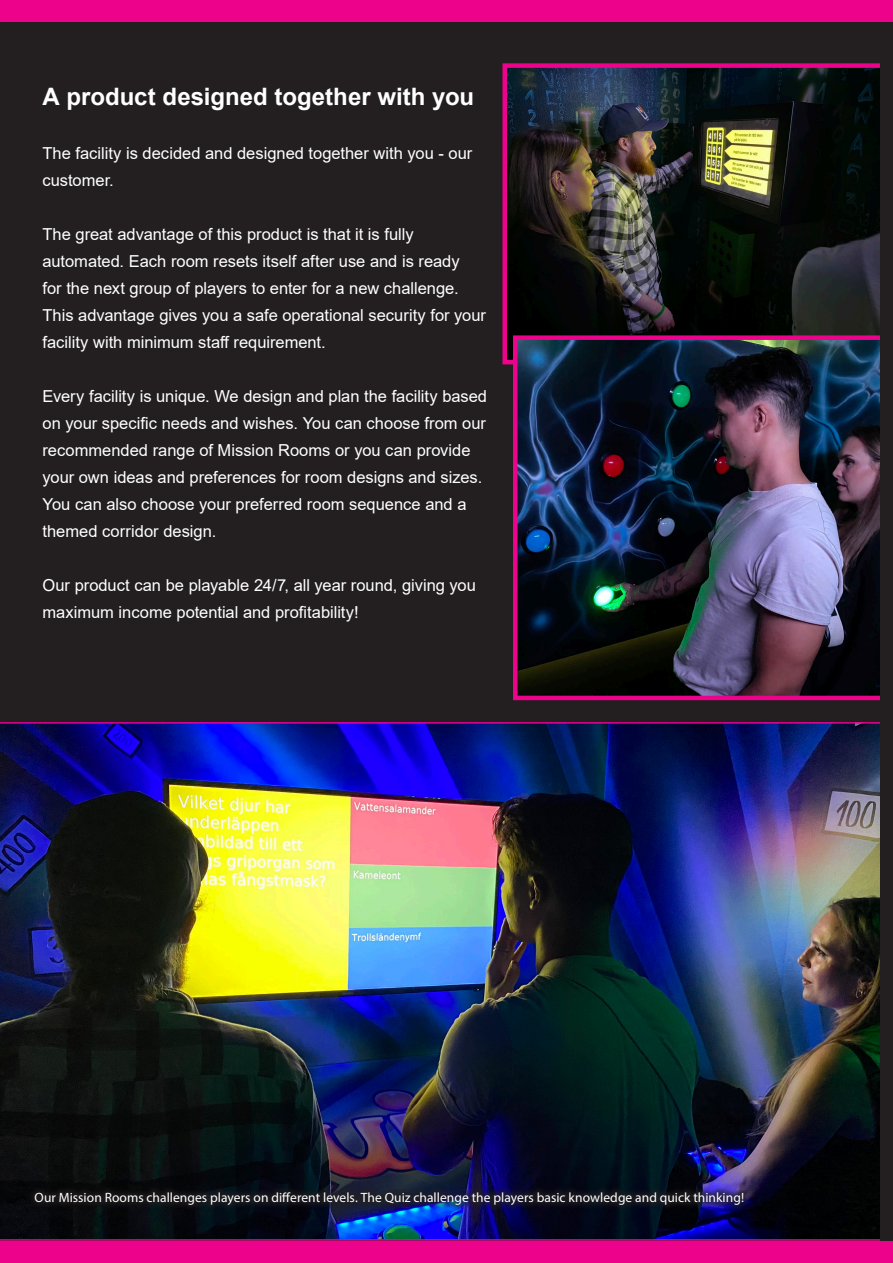
<style>
.page{position:relative;width:893px;height:1263px;background:#fff}
.page>*{position:absolute;margin:0;border:0;box-sizing:border-box;transform-origin:0 0}
.Brödtext{font:700 24px "Arial";color:#fff}
.Brödtext-2{font:16.5px/27px "Arial";color:#fff}
.Brödtext-3{font:13.5px "Myriad Pro";letter-spacing:.005em;color:#fff}
</style>
<div class="page">
<div style="left:0;top:0;width:893px;height:22px;background:#ed028c"></div>
<div style="left:0;top:1241px;width:893px;height:22px;background:#ed028c"></div>
<div style="left:0;top:22px;width:893px;height:1219px;background:#231f20"></div>
<img style="left:0;top:722px;width:880px;height:519px">
<img style="left:502px;top:63px;width:378px;height:301px">
<img style="left:513px;top:335px;width:367px;height:365px">
<div style="left:28px;top:1185px;width:723px;height:28px;background:#231f20;opacity:.75"></div>
<p class="Brödtext" style="left:43px;top:79px;width:433px">A product designed together with you</p>
<p class="Brödtext-2" style="left:43px;top:139px;width:431px">The facility is decided and designed together with you - our customer.</p>
<p class="Brödtext-2" style="left:43px;top:220px;width:445px">The great advantage of this product is that it is fully automated. Each room resets itself after use and is ready<br>for the next group of players to enter for a new challenge.<br>This advantage gives you a safe operational security for your facility with minimum staff requirement.</p>
<p class="Brödtext-2" style="left:43px;top:382px;width:446px">Every facility is unique. We design and plan the facility based on your specific needs and wishes. You can choose from our recommended range of Mission Rooms or you can provide your own ideas and preferences for room designs and sizes.<br>You can also choose your preferred room sequence and a themed corridor design.</p>
<p class="Brödtext-2" style="left:43px;top:571px;width:435px">Our product can be playable 24/7, all year round, giving you maximum income potential and profitability!</p>
<p class="Brödtext-3" style="left:35px;top:1189px;width:711px">Our Mission Rooms challenges players on different levels. The Quiz challenge the players basic knowledge and quick thinking!</p>
</div>
